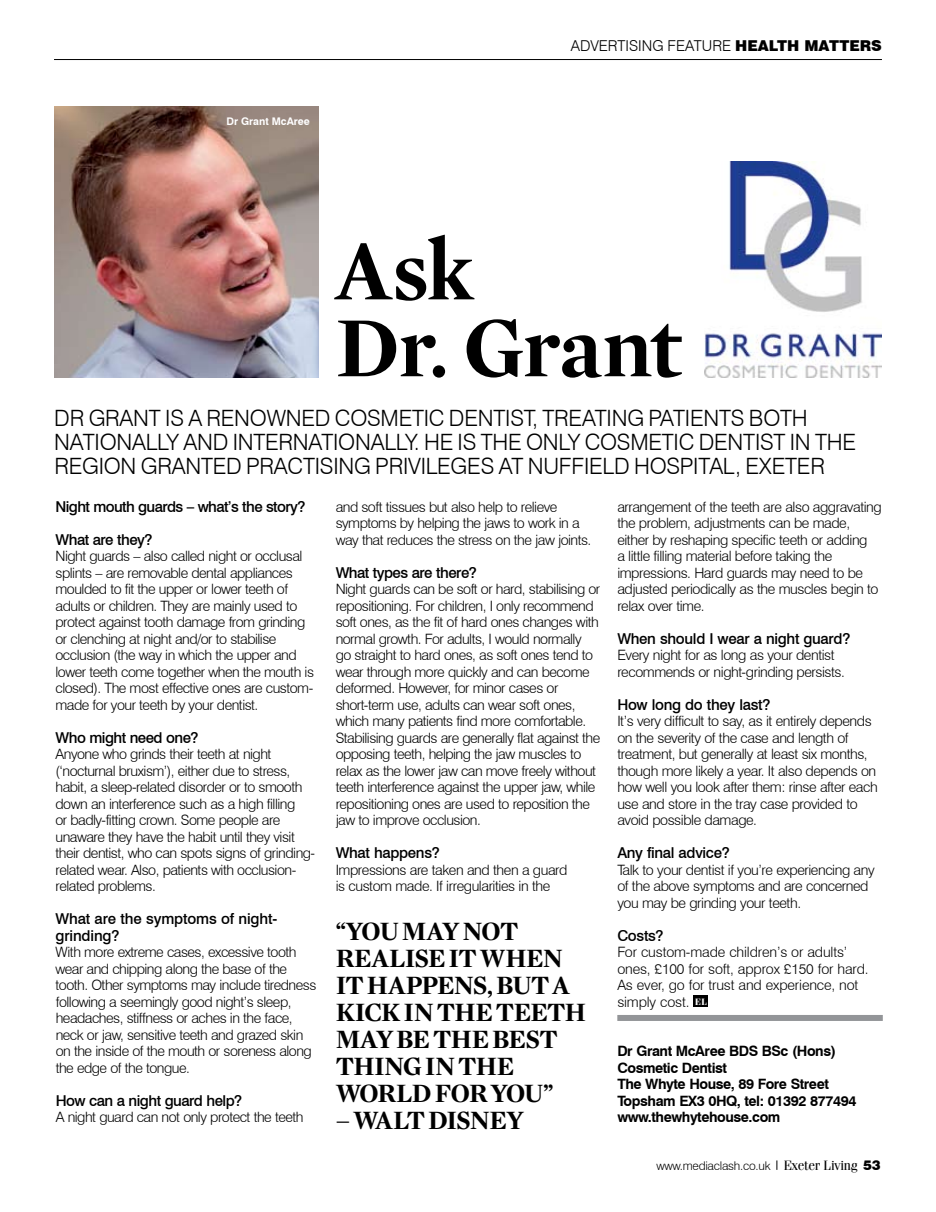
<style>
.page{position:relative;width:936px;height:1212px;background:#fff}
.page>*{position:absolute;margin:0;border:0;box-sizing:border-box;transform-origin:0 0}
.t1{font:700 87.3px/76.9px "Mercury Display";color:#000}
.t2{font:700 27px/27px "Mercury Display";letter-spacing:-.025em;color:#000}
.t3{font:300 22.5px "Swiss 721 BT";letter-spacing:-.01em;color:#000}
.t4{font:500 15px/16.5px "Swiss 721 BT";letter-spacing:-.02em;color:#000}
.t5{font:500 15px "Swiss 721 BT";letter-spacing:-.04em;color:#000}
.t6{font:300 15px "Swiss 721 BT";color:#000}
.t7{font:300 14.25px/16.5px "Swiss 721 BT";letter-spacing:-.035em;color:#000}
.t8{font:700 14.25px/16.5px "Swiss 721 BT";letter-spacing:-.03em;color:#000}
.t9{font:300 14.25px/16.5px "Swiss 721 BT";letter-spacing:-.01em;color:#000}
.t10{font:300 12px "Swiss 721 BT";letter-spacing:-.02em;color:#000}
.t11{font:700 10.5px "Swiss 721 BT";color:#fff}
.s1{font-weight:900}
.s2{font-family:"Fenice";font-weight:400;font-size:13.5px}
.s3{font-weight:900;font-size:13.5px}
</style>
<div class="page">
<img style="left:54px;top:106px;width:264px;height:271px">
<div style="left:693px;top:996px;width:15px;height:11px;background:#000"></div>
<div style="left:617px;top:1015px;width:265px;height:6px;background:#939598"></div>
<hr style="left:54px;top:59px;width:827px;height:1px;background:#000">
<img style="left:704px;top:162px;width:177px;height:215px">
<p class="t11" style="left:226px;top:115px;width:85px">Dr Grant McAree</p>
<p class="t6" style="left:570px;top:37px;width:313px">Advertising feature <span class="s1">HEALTH MATTERS</span></p>
<h1 class="t1" style="left:335px;top:233px;width:348px">ASK<br>DR. GRANT</h1>
<h3 class="t3" style="left:54px;top:405px;width:167px">DR GRANTIS A REN</h3>
<h3 class="t3" style="left:250px;top:405px;width:51px">OWNED</h3>
<h3 class="t3" style="left:335px;top:405px;width:128px">COSMETIC DENTIST</h3>
<h3 class="t3" style="left:532px;top:405px;width:76px">, TRE ATING</h3>
<h3 class="t3" style="left:648px;top:405px;width:38px">PATIENTS</h3>
<h3 class="t3" style="left:748px;top:405px;width:60px">BOTH</h3>
<h3 class="t3" style="left:54px;top:429px;width:192px">NATI ONALLY AND INTERN</h3>
<h3 class="t3" style="left:308px;top:429px;width:404px">ATIONALLY. HE IS THE ON LY COSMETIC DENTIST</h3>
<h3 class="t3" style="left:789px;top:429px;width:65px">IN THE</h3>
<h3 class="t3" style="left:54px;top:453px;width:13px">REGI</h3>
<h3 class="t3" style="left:104px;top:453px;width:96px">ON GRANTED</h3>
<h3 class="t3" style="left:246px;top:453px;width:69px">PRACTISING</h3>
<h3 class="t3" style="left:375px;top:453px;width:23px">PRIVI</h3>
<h3 class="t3" style="left:426px;top:453px;width:27px">LEGES</h3>
<h3 class="t3" style="left:498px;top:453px;width:43px">AT NUFFIE</h3>
<h3 class="t3" style="left:602px;top:453px;width:183px">LD HOSPITAL, EXETER</h3>
<p class="t5" style="left:56px;top:497px;width:251px">Night mouth guards – what’s the story?</p>
<p class="t4" style="left:56px;top:531px;width:99px">What are they?</p>
<p class="t7" style="left:56px;top:548px;width:260px">N ight guards – also called night or occlusal splints – are removable dental appliances moulded to fit the upper or lower teeth of adults or children. They are mainly used to protect against tooth damage from grinding or clenching at night and/or to stabilise occlusion (the way in which the upper and lower teeth come together when the mouth is closed). The most effective ones are custom&shy;made for your teeth by your dentist.</p>
<p class="t4" style="left:56px;top:729px;width:145px">Who might need one?</p>
<p class="t7" style="left:56px;top:746px;width:261px">Anyone who grinds their teeth at night (‘nocturnal bruxism’), either due to stress, habit, a sleep-related disorder or to smooth down an interference such as a high filling<br>or badly-fitting crown. Some people are unaware they have the habit until they visit their dentist, who can spots signs of grinding&shy;related wear. Also, patients with occlusion&shy;related problems.</p>
<p class="t4" style="left:56px;top:911px;width:223px">What are the symptoms of night&shy;grinding?</p>
<p class="t7" style="left:56px;top:944px;width:262px">With more extreme cases, excessive tooth wear and chipping along the base of the tooth. Other symptoms may include tiredness following a seemingly good night’s sleep, headaches, stiffness or aches in the face, neck or jaw, sensitive teeth and grazed skin on the inside of the mouth or soreness along the edge of the tongue.</p>
<p class="t4" style="left:56px;top:1092px;width:188px">How can a night guard help?</p>
<p class="t7" style="left:56px;top:1109px;width:249px">A night guard can not only protect the teeth</p>
<p class="t7" style="left:335px;top:498px;width:257px">and soft tissues but also help to relieve symptoms by helping the jaws to work in a way that reduces the stress on the jaw joints.</p>
<p class="t4" style="left:335px;top:564px;width:143px">What types are there?</p>
<p class="t7" style="left:335px;top:581px;width:266px">N ight guards can be soft or hard, stabilising or repositioning. For children, I only recommend soft ones, as the fit of hard ones changes with normal growth. For adults, I would normally go straight to hard ones, as soft ones tend to wear through more quickly and can become deformed. However, for minor cases or short-term use, adults can wear soft ones, which many patients find more comfortable.<br>Stabilising guards are generally flat against the opposing teeth, helping the jaw muscles to relax as the lower jaw can move freely without teeth interference against the upper jaw, while repositioning ones are used to reposition the jaw to improve occlusion.</p>
<p class="t4" style="left:335px;top:845px;width:106px">What happens?</p>
<p class="t7" style="left:335px;top:861px;width:233px">I mpressions are taken and then a guard is custom made. If irregularities in the</p>
<p class="t7" style="left:617px;top:498px;width:266px">arrangement of the teeth are also aggravating the problem, adjustments can be made, either by reshaping specific teeth or adding<br>a little filling material before taking the impressions. Hard guards may need to be adjusted periodically as the muscles begin to relax over time.</p>
<p class="t4" style="left:617px;top:630px;width:235px">When should I wear a night guard?</p>
<p class="t7" style="left:617px;top:647px;width:229px">Every night for as long as your dentist recommends or night-grinding persists.</p>
<p class="t4" style="left:617px;top:696px;width:155px">How long do they last?</p>
<p class="t7" style="left:617px;top:713px;width:262px">It’s very difficult to say, as it entirely depends on the severity of the case and length of treatment, but generally at least six months, though more likely a year. It also depends on how well you look after them: rinse after each use and store in the tray case provided to avoid possible damage.</p>
<p class="t4" style="left:617px;top:845px;width:114px">Any final advice?</p>
<p class="t7" style="left:617px;top:861px;width:259px">Talk to your dentist if you’re experiencing any of the above symptoms and are concerned you may be grinding your teeth.</p>
<p class="t4" style="left:617px;top:927px;width:48px">Costs?</p>
<p class="t9" style="left:617px;top:944px;width:253px">For custom-made children’s or adults’ ones, £100 for soft, approx £150 for hard.<br>As ever, go for trust and experience, not simply cost. <sup>EL</sup></p>
<p class="t8" style="left:617px;top:1043px;width:240px">Dr Grant McAree BDS BSc (Hons)<br>Cosmetic Dentist<br>The Whyte House, 89 Fore Street<br>Topsham EX3 0HQ, tel: 01392 877494 www.thewhytehouse.com</p>
<p class="t10" style="left:656px;top:1158px;width:226px">www.mediaclash.co.uk <span class="s2">Exeter Living</span> <span class="s3">53</span></p>
<h2 class="t2" style="left:335px;top:917px;width:252px">“YOU MAY NOT<br>REALISE IT WHEN<br>IT HAPPENS, BUT A<br>KICK IN THE TEETH<br>MAY BE THE BEST<br>THING IN THE<br>WORLD FOR YOU”</h2>
<h2 class="t2" style="left:335px;top:1106px;width:190px">– WALT DISNEY</h2>
</div>
